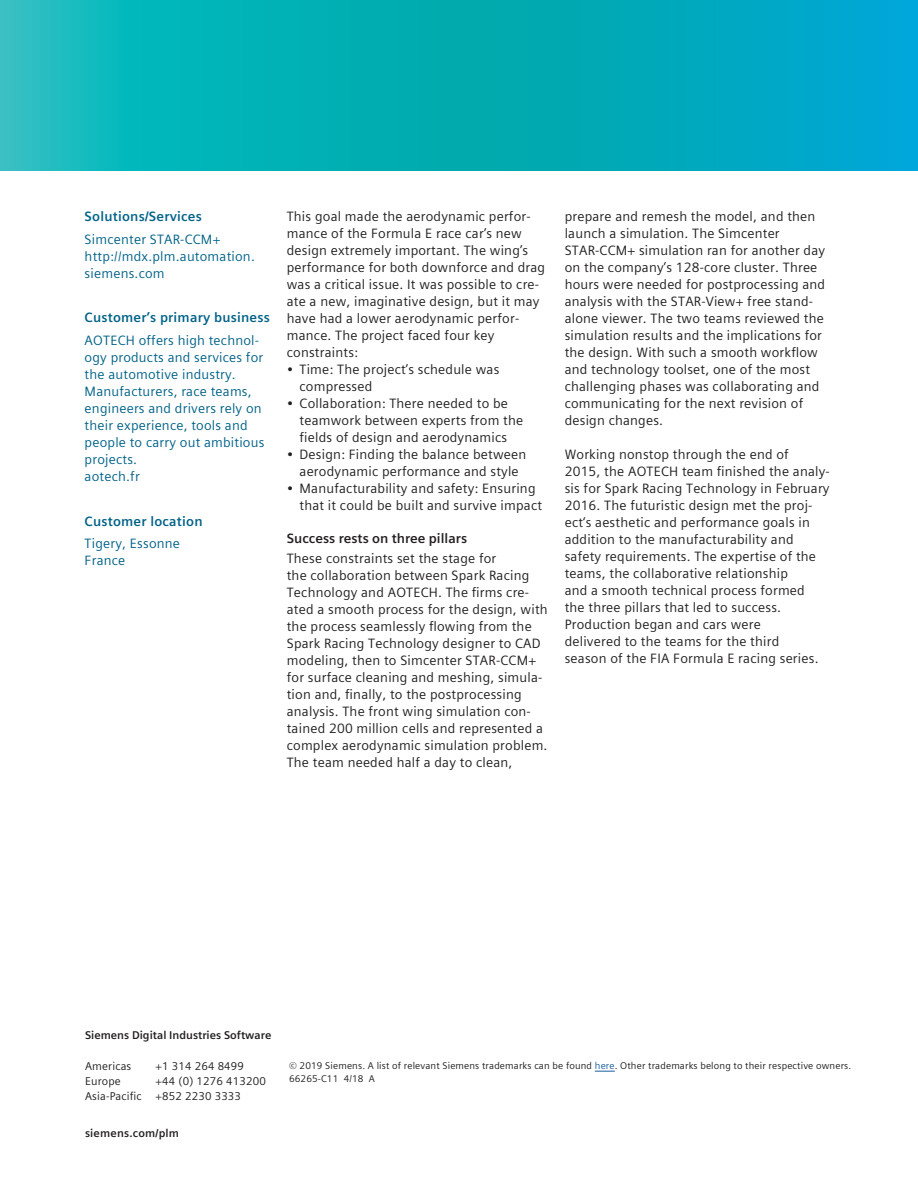
<style>
.page{position:relative;width:918px;height:1188px;background:#fff}
.page>*{position:absolute;margin:0;border:0;box-sizing:border-box;transform-origin:0 0}
.Body_text{font:13.5px/17px "Siemens Sans Global";letter-spacing:.015em;color:#231f20}
.Side_bar_text_BACK{font:13.5px/17px "Siemens Sans Global";letter-spacing:.015em;color:#006288}
.Side_bar_head_BACK{font:700 13.5px "Siemens Sans Global";letter-spacing:.015em;color:#006288}
.Body_subhead{font:700 13.5px "Siemens Sans Global";color:#231f20}
.Contact_Block{font:11.25px/14.9px "Siemens Sans Global";letter-spacing:.015em;color:#231f20}
.Contact_URL_bold{font:700 11.25px "Siemens Sans Global";color:#231f20}
.Legal_Text{font:9.75px/13px "Siemens Sans Global";letter-spacing:.015em;color:#231f20}
.s1{color:#175d9e}
</style>
<div class="page">
<svg style="left:0;top:0;width:918px;height:170px;background:#04aebb"></svg>
<svg style="left:595px;top:1071px;width:20px;height:1px"></svg>
<p class="Side_bar_head_BACK" style="left:85px;top:206px;width:119px">Solutions/Services</p>
<p class="Side_bar_text_BACK" style="left:85px;top:230px;width:172px">Simcenter STAR-CCM+ http://mdx.plm.automation. siemens.com</p>
<p class="Side_bar_head_BACK" style="left:85px;top:307px;width:187px">Customer’s primary business</p>
<p class="Side_bar_text_BACK" style="left:85px;top:332px;width:181px">AOTECH offers high technol&shy;ogy products and services for the automotive industry.<br>Manufacturers, race teams, engineers and drivers rely on their experience, tools and people to carry out ambitious projects.<br>aotech.fr</p>
<p class="Side_bar_head_BACK" style="left:85px;top:511px;width:119px">Customer location</p>
<p class="Side_bar_text_BACK" style="left:85px;top:535px;width:97px">Tigery, Essonne<br>France</p>
<p class="Body_text" style="left:287px;top:208px;width:260px">This goal made the aerodynamic perfor&shy;mance of the Formula E race car’s new design extremely important. The wing’s performance for both downforce and drag was a critical issue. It was possible to cre&shy;ate a new, imaginative design, but it may have had a lower aerodynamic perfor&shy;mance. The project faced four key constraints:</p>
<p class="Body_text" style="left:300px;top:361px;width:201px;text-indent:-13px">• Time: The project’s schedule was compressed</p>
<p class="Body_text" style="left:300px;top:395px;width:225px;text-indent:-13px">• Collaboration: There needed to be teamwork between experts from the fields of design and aerodynamics</p>
<p class="Body_text" style="left:287px;top:446px;width:241px;text-align:center">• Design: Finding the balance between aerodynamic performance and style</p>
<p class="Body_text" style="left:300px;top:480px;width:244px;text-indent:-13px">• Manufacturability and safety: Ensuring that it could be built and survive impact</p>
<p class="Body_subhead" style="left:287px;top:528px;width:182px">Success rests on three pillars</p>
<p class="Body_text" style="left:287px;top:550px;width:262px">These constraints set the stage for<br>the collaboration between Spark Racing Technology and AOTECH. The firms cre&shy;ated a smooth process for the design, with the process seamlessly flowing from the Spark Racing Technology designer to CAD modeling, then to Simcenter STAR-CCM+ for surface cleaning and meshing, simula&shy;tion and, finally, to the postprocessing analysis. The front wing simulation con&shy;tained 200 million cells and represented a complex aerodynamic simulation problem.<br>The team needed half a day to clean,</p>
<p class="Body_text" style="left:565px;top:208px;width:262px">prepare and remesh the model, and then launch a simulation. The Simcenter STAR-CCM+ simulation ran for another day on the company’s 128-core cluster. Three hours were needed for postprocessing and analysis with the STAR-View+ free stand&shy;alone viewer. The two teams reviewed the simulation results and the implications for the design. With such a smooth workflow and technology toolset, one of the most challenging phases was collaborating and communicating for the next revision of design changes.</p>
<p class="Body_text" style="left:565px;top:446px;width:267px">Working nonstop through the end of<br>2015, the AOTECH team finished the analy&shy;sis for Spark Racing Technology in February 2016. The futuristic design met the proj&shy;ect‘s aesthetic and performance goals in addition to the manufacturability and safety requirements. The expertise of the teams, the collaborative relationship<br>and a smooth technical process formed<br>the three pillars that led to success.<br>Production began and cars were<br>delivered to the teams for the third<br>season of the FIA Formula E racing series.</p>
<p class="Contact_URL_bold" style="left:85px;top:1027px;width:188px">Siemens Digital Industries Software</p>
<p class="Contact_Block" style="left:85px;top:1059px;width:48px">Americas</p>
<p class="Contact_Block" style="left:156px;top:1059px;width:90px">+1 314 264 8499</p>
<p class="Contact_Block" style="left:85px;top:1074px;width:37px">Europe</p>
<p class="Contact_Block" style="left:85px;top:1074px;width:182px;text-indent:71px">+44 (0) 1276 413200<br>Asia-Pacific +852 2230 3333</p>
<p class="Contact_URL_bold" style="left:85px;top:1124px;width:96px">siemens.com/plm</p>
<p class="Legal_Text" style="left:289px;top:1060px;width:564px">© 2019 Siemens. A list of relevant Siemens trademarks can be found <span class="s1">here</span>. Other trademarks belong to their respective owners.<br>66265-C11 4/18 A</p>
</div>
